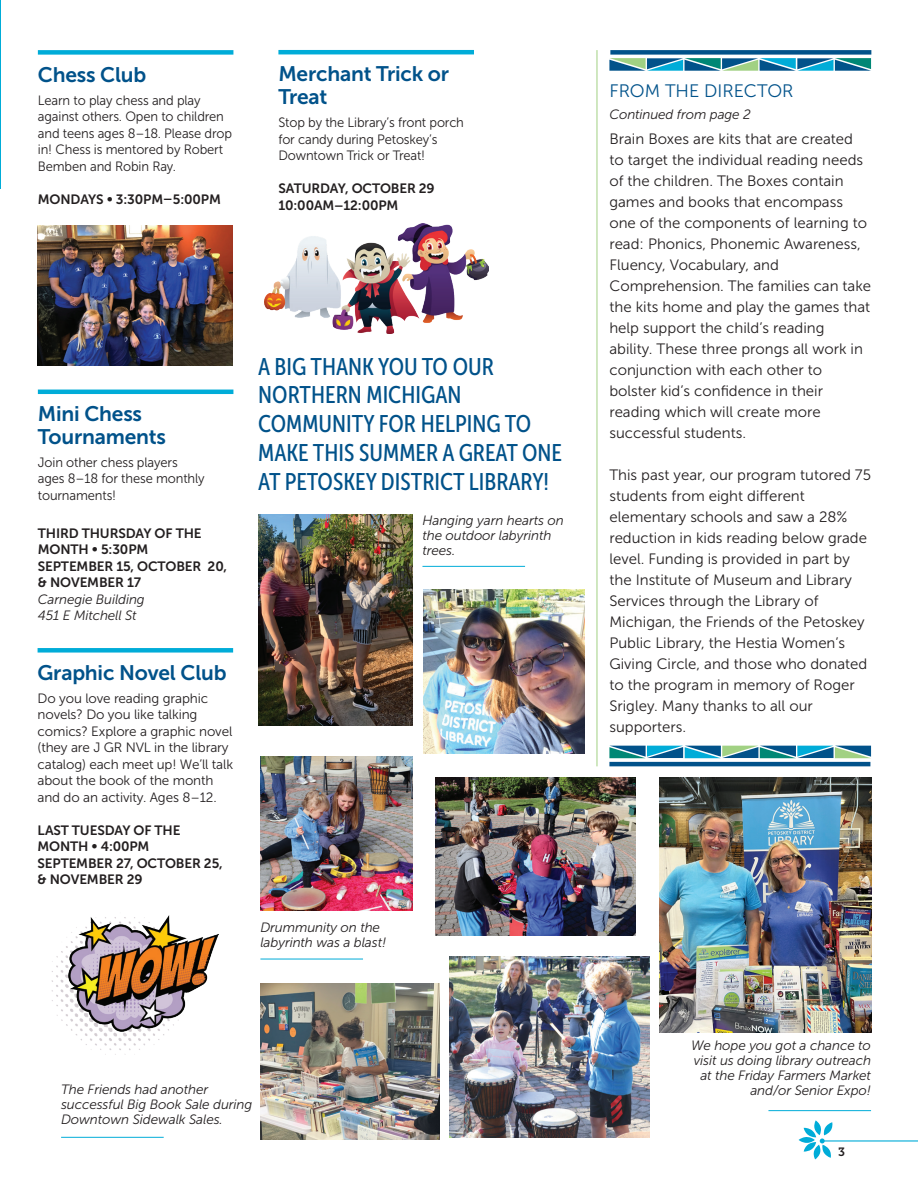
<style>
.page{position:relative;width:918px;height:1188px;background:#fff}
.page>*{position:absolute;margin:0;border:0;box-sizing:border-box;transform-origin:0 0}
.t1{font:24px/28.8px "Museo Sans Cond 500";color:#01528a}
.t2{font:21px/22.5px "Museo Sans 700";letter-spacing:-.01em;color:#01528a}
.t3{font:18px "Museo Sans 300";color:#01528a}
.t4{font:15px/21px "Museo Sans 300";color:#231f20}
.t5{font:italic 13.5px/15px "Museo Sans 300";letter-spacing:-.01em;color:#231f20}
.t6{font:13.5px/16.5px "Museo Sans 300";letter-spacing:-.01em;color:#231f20;scale:.96 1}
.t7{font:13.5px/16.5px "Museo Sans 700";letter-spacing:-.01em;color:#231f20}
.t8{font:13.5px/16.5px "Museo Sans 300";letter-spacing:-.01em;color:#231f20}
.t9{font:12px "Museo Slab 700";color:#231f20}
</style>
<div class="page">
<hr style="left:822px;top:1140px;width:96px;height:2px;background:#00acd8">
<svg style="left:799px;top:1120px;width:34px;height:39px"></svg>
<hr style="left:0;top:0;width:1px;height:189px;background:#00acd8">
<div style="left:610px;top:50px;width:261px;height:5px;background:#01528a"></div>
<svg style="left:609px;top:58px;width:262px;height:13px;background:#4196a9"></svg>
<hr style="left:597px;top:50px;width:1px;height:716px;background:#a1d183">
<hr style="left:609px;top:762px;width:261px;height:4px;background:#01528a">
<svg style="left:609px;top:746px;width:262px;height:12px;background:#3a92a6"></svg>
<hr style="left:422px;top:566px;width:103px;height:1px;background:#00acd8">
<img style="left:38px;top:225px;width:194px;height:141px">
<div style="left:38px;top:50px;width:195px;height:5px;background:#00acd8"></div>
<hr style="left:38px;top:390px;width:195px;height:4px;background:#00acd8">
<hr style="left:278px;top:50px;width:196px;height:4px;background:#00acd8">
<img style="left:258px;top:515px;width:154px;height:210px">
<img style="left:660px;top:777px;width:211px;height:255px">
<img style="left:424px;top:590px;width:160px;height:164px">
<img style="left:260px;top:984px;width:180px;height:155px">
<hr style="left:260px;top:959px;width:103px;height:1px;background:#00acd8">
<img style="left:260px;top:757px;width:152px;height:154px">
<img style="left:435px;top:778px;width:200px;height:158px">
<img style="left:449px;top:957px;width:200px;height:181px">
<img style="left:264px;top:224px;width:224px;height:109px">
<hr style="left:768px;top:1110px;width:103px;height:1px;background:#00acd8">
<hr style="left:61px;top:1137px;width:103px;height:1px;background:#00acd8">
<div style="left:38px;top:648px;width:195px;height:5px;background:#00acd8"></div>
<img style="left:52px;top:915px;width:167px;height:140px">
<h2 class="t2" style="left:38px;top:63px;width:110px">Chess Club</h2>
<p class="t6" style="left:38px;top:92px;width:204px">Learn to play chess and play against others. Open to children and teens ages 8–18. Please drop in! Chess is mentored by Robert<br>Bemben and Robin Ray.</p>
<p class="t7" style="left:38px;top:191px;width:185px">MONDAYS • 3:30PM–5:00PM</p>
<h2 class="t2" style="left:278px;top:63px;width:172px">Merchant Trick or<br>Treat</h2>
<p class="t6" style="left:278px;top:114px;width:195px">Stop by the Library’s front porch for candy during Petoskey’s<br>Downtown Trick or Treat!</p>
<p class="t7" style="left:278px;top:180px;width:158px">SATURDAY, OCTOBER 29<br>10:00AM–12:00PM</p>
<h2 class="t2" style="left:38px;top:403px;width:130px">Mini Chess<br>Tournaments</h2>
<p class="t6" style="left:38px;top:454px;width:175px">Join other chess players ages 8–18 for these monthly tournaments!</p>
<p class="t7" style="left:38px;top:525px;width:191px">THIRD THURSDAY OF THE<br>MONTH • 5:30PM<br>SEPTEMBER 15, OCTOBER 20, &amp; NOVEMBER 17</p>
<p class="t5" style="left:38px;top:591px;width:108px;line-height:16.5px">Carnegie Building<br>451 E Mitchell St</p>
<h2 class="t2" style="left:38px;top:661px;width:191px">Graphic Novel Club</h2>
<p class="t8" style="left:38px;top:690px;width:197px">Do you love reading graphic novels? Do you like talking comics? Explore a graphic novel (they are J GR NVL in the library catalog) each meet up! We’ll talk about the book of the month and do an activity. Ages 8–12.</p>
<p class="t7" style="left:38px;top:822px;width:187px">LAST TUESDAY OF THE<br>MONTH • 4:00PM<br>SEPTEMBER 27, OCTOBER 25, &amp; NOVEMBER 29</p>
<h1 class="t1" style="left:258px;top:352px;width:305px">A BIG THANK YOU TO OUR<br>NORTHERN MICHIGAN<br>COMMUNITY FOR HELPING TO<br>MAKE THIS SUMMER A GREAT ONE<br>AT PETOSKEY DISTRICT LIBRARY!</h1>
<p class="t5" style="left:422px;top:513px;width:143px">Hanging yarn hearts on the outdoor labyrinth trees.</p>
<p class="t5" style="left:260px;top:920px;width:127px">Drummunity on the labyrinth was a blast!</p>
<p class="t3" style="left:609px;top:81px;width:186px">FROM THE DIRECTOR</p>
<p class="t5" style="left:609px;top:107px;width:143px">Continued from page 2</p>
<p class="t4" style="left:609px;top:129px;width:263px">Brain Boxes are kits that are created to target the individual reading needs of the children. The Boxes contain games and books that encompass one of the components of learning to read: Phonics, Phonemic Awareness, Fluency, Vocabulary, and Comprehension. The families can take the kits home and play the games that help support the child’s reading ability. These three prongs all work in conjunction with each other to bolster kid’s confidence in their reading which will create more successful students.</p>
<p class="t4" style="left:609px;top:465px;width:263px">This past year, our program tutored 75 students from eight different elementary schools and saw a 28% reduction in kids reading below grade level. Funding is provided in part by the Institute of Museum and Library<br>Services through the Library of<br>Michigan, the Friends of the Petoskey<br>Public Library, the Hestia Women’s<br>Giving Circle, and those who donated to the program in memory of Roger<br>Srigley. Many thanks to all our supporters.</p>
<p class="t5" style="left:691px;top:1038px;width:181px;text-align:right">We hope you got a chance to visit us doing library outreach at the Friday Farmers Market</p>
<p class="t5" style="left:61px;top:1082px;width:149px">The Friends had another</p>
<p class="t5" style="left:750px;top:1083px;width:122px">and/or Senior Expo!</p>
<p class="t5" style="left:61px;top:1097px;width:193px">successful Big Book Sale during<br>Downtown Sidewalk Sales.</p>
<p class="t9" style="left:838px;top:1145px;width:8px">3</p>
</div>
